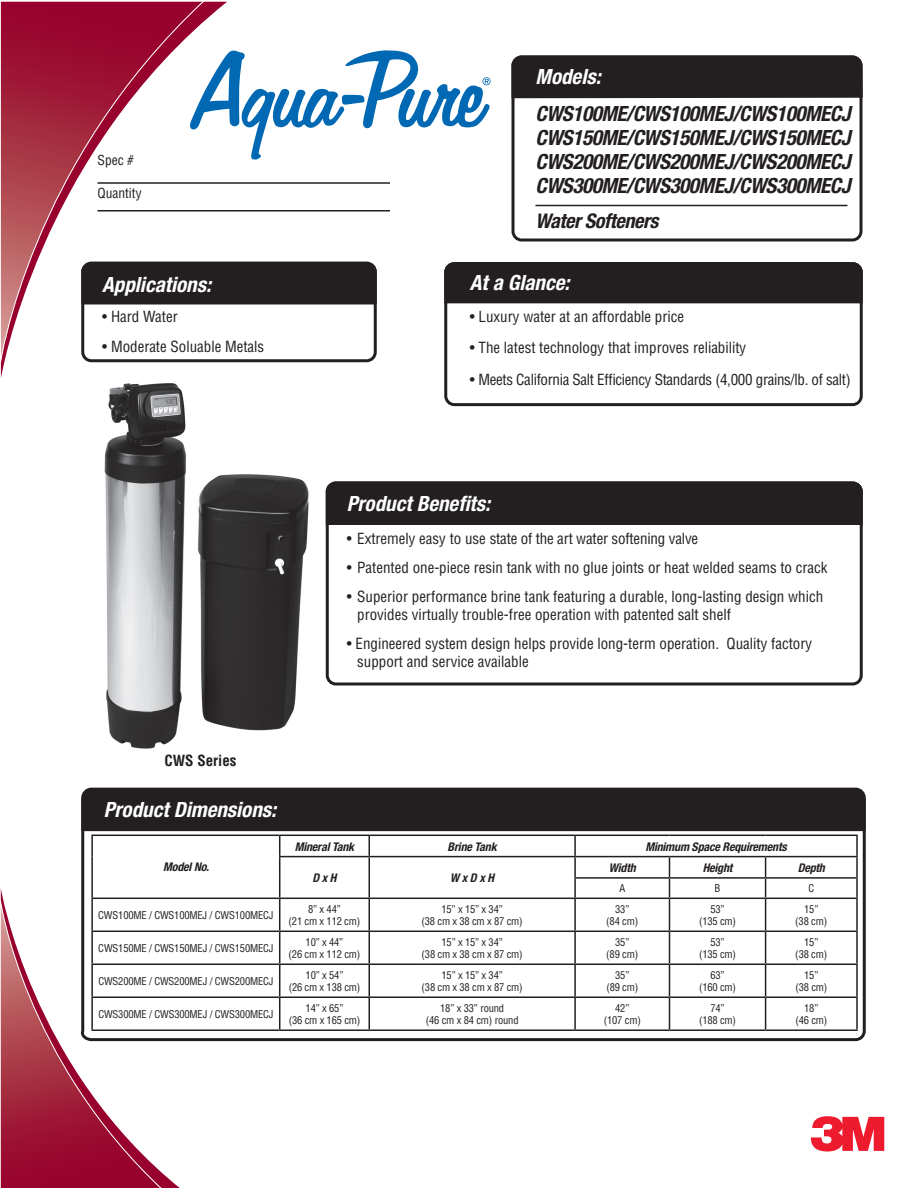
<style>
.page{position:relative;width:918px;height:1188px;background:#fff}
.page>*{position:absolute;margin:0;border:0;box-sizing:border-box;transform-origin:0 0}
.t1{font:italic 700 condensed 21px/24px "Helvetica Neue";letter-spacing:-.02em;color:#231f20;text-align:justify}
.t2{font:italic 700 condensed 21px "Helvetica Neue";color:#fff}
.t3{font:italic 700 condensed 20.25px "Helvetica Neue";letter-spacing:-.02em;color:#231f20}
.t4{font:condensed 15px/18px "Helvetica";color:#231f20}
.t5{font:condensed 15px "Helvetica";letter-spacing:-.02em;color:#231f20}
.t6{font:700 condensed 15px "Helvetica";color:#231f20}
.t7{font:condensed 13.5px "Helvetica";color:#231f20}
.t8{font:italic 700 condensed 12px "Helvetica Neue";letter-spacing:-.015em;color:#231f20}
.t9{font:condensed 10.5px/12.6px "Helvetica";letter-spacing:-.015em;color:#231f20;text-align:center}
</style>
<div class="page">
<svg style="left:811px;top:1116px;width:73px;height:36px"></svg>
<svg style="left:227px;top:50px;width:264px;height:110px"></svg>
<svg style="left:1px;top:2px;width:226px;height:376px"></svg>
<svg style="left:0;top:1px;width:206px;height:363px"></svg>
<svg style="left:0;top:900px;width:165px;height:288px"></svg>
<div style="left:444px;top:262px;width:419px;height:144px;border:3px solid #231f20;border-radius:9px"></div>
<svg style="left:444px;top:262px;width:419px;height:44px;background:#302c2d"></svg>
<div style="left:83px;top:263px;width:292px;height:98px;background:#fff;border-radius:9px"></div>
<div style="left:81px;top:262px;width:296px;height:100px;border:3px solid #231f20;border-radius:9px"></div>
<svg style="left:80px;top:260px;width:297px;height:46px;background:#343031"></svg>
<div style="left:326px;top:482px;width:537px;height:204px;border:3px solid #231f20;border-radius:9px"></div>
<div style="left:325px;top:481px;width:538px;height:45px;background:#231f20"></div>
<div style="left:512px;top:56px;width:350px;height:186px;border:3px solid #231f20;border-radius:9px"></div>
<svg style="left:511px;top:55px;width:352px;height:45px;background:#2e2a2b"></svg>
<svg style="left:80px;top:898px;width:786px;height:145px"></svg>
<svg style="left:81px;top:787px;width:785px;height:111px"></svg>
<hr style="left:91px;top:898px;width:189px;height:1px;background:#231f20">
<hr style="left:91px;top:899px;width:2px;height:32px;background:#231f20">
<hr style="left:280px;top:898px;width:89px;height:1px;background:#231f20">
<hr style="left:279px;top:899px;width:1px;height:32px;background:#231f20">
<hr style="left:369px;top:898px;width:206px;height:1px;background:#231f20">
<hr style="left:369px;top:899px;width:1px;height:32px;background:#231f20">
<hr style="left:575px;top:898px;width:94px;height:1px;background:#231f20">
<hr style="left:574px;top:899px;width:2px;height:32px;background:#231f20">
<hr style="left:669px;top:898px;width:97px;height:1px;background:#231f20">
<hr style="left:669px;top:899px;width:1px;height:32px;background:#231f20">
<hr style="left:766px;top:898px;width:92px;height:1px;background:#231f20">
<hr style="left:765px;top:899px;width:1px;height:32px;background:#231f20">
<hr style="left:856px;top:899px;width:2px;height:32px;background:#231f20">
<hr style="left:91px;top:931px;width:189px;height:1px;background:#231f20">
<hr style="left:91px;top:932px;width:2px;height:32px;background:#231f20">
<hr style="left:280px;top:931px;width:89px;height:1px;background:#231f20">
<hr style="left:279px;top:932px;width:1px;height:32px;background:#231f20">
<hr style="left:369px;top:931px;width:206px;height:1px;background:#231f20">
<hr style="left:369px;top:932px;width:1px;height:32px;background:#231f20">
<hr style="left:575px;top:931px;width:94px;height:1px;background:#231f20">
<hr style="left:574px;top:932px;width:2px;height:32px;background:#231f20">
<hr style="left:669px;top:931px;width:97px;height:1px;background:#231f20">
<hr style="left:669px;top:932px;width:1px;height:32px;background:#231f20">
<hr style="left:766px;top:931px;width:92px;height:1px;background:#231f20">
<hr style="left:765px;top:932px;width:1px;height:32px;background:#231f20">
<hr style="left:856px;top:932px;width:2px;height:32px;background:#231f20">
<hr style="left:280px;top:964px;width:89px;height:1px;background:#231f20">
<hr style="left:369px;top:964px;width:206px;height:1px;background:#231f20">
<hr style="left:369px;top:965px;width:1px;height:31px;background:#231f20">
<hr style="left:575px;top:964px;width:94px;height:1px;background:#231f20">
<hr style="left:574px;top:965px;width:2px;height:31px;background:#231f20">
<hr style="left:669px;top:964px;width:97px;height:1px;background:#231f20">
<hr style="left:669px;top:965px;width:1px;height:31px;background:#231f20">
<hr style="left:766px;top:964px;width:92px;height:1px;background:#231f20">
<hr style="left:765px;top:965px;width:1px;height:31px;background:#231f20">
<hr style="left:856px;top:965px;width:2px;height:31px;background:#231f20">
<hr style="left:280px;top:996px;width:89px;height:2px;background:#231f20">
<hr style="left:369px;top:996px;width:206px;height:2px;background:#231f20">
<hr style="left:369px;top:998px;width:1px;height:31px;background:#231f20">
<hr style="left:575px;top:996px;width:94px;height:2px;background:#231f20">
<hr style="left:574px;top:998px;width:2px;height:31px;background:#231f20">
<hr style="left:669px;top:996px;width:97px;height:2px;background:#231f20">
<hr style="left:669px;top:998px;width:1px;height:31px;background:#231f20">
<hr style="left:766px;top:996px;width:92px;height:2px;background:#231f20">
<hr style="left:765px;top:998px;width:1px;height:31px;background:#231f20">
<hr style="left:856px;top:998px;width:2px;height:31px;background:#231f20">
<hr style="left:280px;top:1029px;width:89px;height:2px;background:#231f20">
<hr style="left:369px;top:1029px;width:206px;height:2px;background:#231f20">
<hr style="left:575px;top:1029px;width:94px;height:2px;background:#231f20">
<hr style="left:669px;top:1029px;width:97px;height:2px;background:#231f20">
<hr style="left:766px;top:1029px;width:92px;height:2px;background:#231f20">
<hr style="left:91px;top:964px;width:189px;height:1px;background:#231f20">
<hr style="left:91px;top:965px;width:2px;height:31px;background:#231f20">
<hr style="left:279px;top:965px;width:1px;height:31px;background:#231f20">
<hr style="left:91px;top:996px;width:189px;height:2px;background:#231f20">
<hr style="left:91px;top:998px;width:2px;height:31px;background:#231f20">
<hr style="left:279px;top:998px;width:1px;height:31px;background:#231f20">
<hr style="left:91px;top:1029px;width:189px;height:2px;background:#231f20">
<hr style="left:536px;top:205px;width:312px;height:1px;background:#231f20">
<hr style="left:98px;top:182px;width:292px;height:2px;background:#231f20">
<hr style="left:98px;top:210px;width:292px;height:2px;background:#231f20">
<img style="left:93px;top:373px;width:216px;height:376px">
<p class="t7" style="left:98px;top:152px;width:38px">Spec #</p>
<p class="t7" style="left:98px;top:185px;width:46px">Quantity</p>
<h1 class="t2" style="left:102px;top:271px;width:110px">Applications:</h1>
<p class="t4" style="left:102px;top:307px;width:77px">• Hard Water</p>
<p class="t4" style="left:102px;top:337px;width:164px">• Moderate Soluable Metals</p>
<h1 class="t2" style="left:536px;top:64px;width:67px">Models:</h1>
<h1 class="t1" style="left:536px;top:102px;width:316px">CWS100ME/CWS100MEJ/CWS100MECJ CWS150ME/CWS150MEJ/CWS150MECJ CWS200ME/CWS200MEJ/CWS200MECJ CWS300ME/CWS300MEJ/CWS300MECJ</h1>
<h2 class="t3" style="left:536px;top:208px;width:124px">Water Softeners</h2>
<h1 class="t2" style="left:470px;top:270px;width:101px">At a Glance:</h1>
<p class="t4" style="left:470px;top:307px;width:216px">• Luxury water at an affordable price</p>
<p class="t4" style="left:470px;top:339px;width:278px">• The latest technology that improves reliability</p>
<p class="t5" style="left:470px;top:370px;width:383px">• Meets California Salt Efficiency Standards (4,000 grains/lb. of salt)</p>
<h1 class="t2" style="left:347px;top:491px;width:145px">Product Benefits:</h1>
<p class="t4" style="left:347px;top:530px;width:353px">• Extremely easy to use state of the art water softening valve</p>
<p class="t4" style="left:347px;top:559px;width:482px">• Patented one-piece resin tank with no glue joints or heat welded seams to crack</p>
<p class="t4" style="left:357px;top:587px;width:467px;text-indent:-10px">• Superior performance brine tank featuring a durable, long-lasting design which provides virtually trouble-free operation with patented salt shelf</p>
<p class="t4" style="left:357px;top:634px;width:457px;text-indent:-11px">• Engineered system design helps provide long-term operation. Quality factory support and service available</p>
<p class="t6" style="left:164px;top:751px;width:74px">CWS Series</p>
<h1 class="t2" style="left:104px;top:797px;width:174px">Product Dimensions:</h1>
<p class="t8" style="left:163px;top:860px;width:48px">Model No.</p>
<p class="t8" style="left:295px;top:839px;width:61px">Mineral Tank</p>
<p class="t8" style="left:448px;top:839px;width:51px">Brine Tank</p>
<p class="t8" style="left:645px;top:839px;width:143px">Minimum Space Requirements</p>
<p class="t8" style="left:312px;top:871px;width:26px">D x H</p>
<p class="t8" style="left:450px;top:871px;width:45px">W x D x H</p>
<p class="t8" style="left:609px;top:860px;width:28px">Width</p>
<p class="t8" style="left:703px;top:860px;width:31px">Height</p>
<p class="t8" style="left:798px;top:860px;width:29px">Depth</p>
<p class="t9" style="left:619px;top:882px;width:7px">A</p>
<p class="t9" style="left:715px;top:882px;width:7px">B</p>
<p class="t9" style="left:808px;top:882px;width:7px">C</p>
<p class="t9" style="left:98px;top:909px;width:177px">CWS100ME / CWS100MEJ / CWS100MECJ</p>
<p class="t9" style="left:289px;top:902px;width:73px">8” x 44”<br>(21 cm x 112 cm)</p>
<p class="t9" style="left:422px;top:902px;width:103px">15” x 15” x 34”<br>(38 cm x 38 cm x 87 cm)</p>
<p class="t9" style="left:606px;top:902px;width:34px">33”<br>(84 cm)</p>
<p class="t9" style="left:699px;top:902px;width:39px">53”<br>(135 cm)</p>
<p class="t9" style="left:795px;top:902px;width:34px">15”<br>(38 cm)</p>
<p class="t9" style="left:98px;top:942px;width:177px">CWS150ME / CWS150MEJ / CWS150MECJ</p>
<p class="t9" style="left:289px;top:935px;width:73px">10” x 44”<br>(26 cm x 112 cm)</p>
<p class="t9" style="left:422px;top:935px;width:103px">15” x 15” x 34”<br>(38 cm x 38 cm x 87 cm)</p>
<p class="t9" style="left:606px;top:935px;width:34px">35”<br>(89 cm)</p>
<p class="t9" style="left:699px;top:935px;width:39px">53”<br>(135 cm)</p>
<p class="t9" style="left:795px;top:935px;width:34px">15”<br>(38 cm)</p>
<p class="t9" style="left:98px;top:975px;width:177px">CWS200ME / CWS200MEJ / CWS200MECJ</p>
<p class="t9" style="left:289px;top:968px;width:73px">10” x 54”<br>(26 cm x 138 cm)</p>
<p class="t9" style="left:422px;top:968px;width:103px">15” x 15” x 34”<br>(38 cm x 38 cm x 87 cm)</p>
<p class="t9" style="left:606px;top:968px;width:34px">35”<br>(89 cm)</p>
<p class="t9" style="left:699px;top:968px;width:39px">63”<br>(160 cm)</p>
<p class="t9" style="left:795px;top:968px;width:34px">15”<br>(38 cm)</p>
<p class="t9" style="left:98px;top:1008px;width:177px">CWS300ME / CWS300MEJ / CWS300MECJ</p>
<p class="t9" style="left:289px;top:1001px;width:73px">14” x 65”<br>(36 cm x 165 cm)</p>
<p class="t9" style="left:426px;top:1001px;width:94px">18” x 33” round<br>(46 cm x 84 cm) round</p>
<p class="t9" style="left:604px;top:1001px;width:39px">42”<br>(107 cm)</p>
<p class="t9" style="left:699px;top:1001px;width:39px">74”<br>(188 cm)</p>
<p class="t9" style="left:795px;top:1001px;width:34px">18”<br>(46 cm)</p>
</div>
